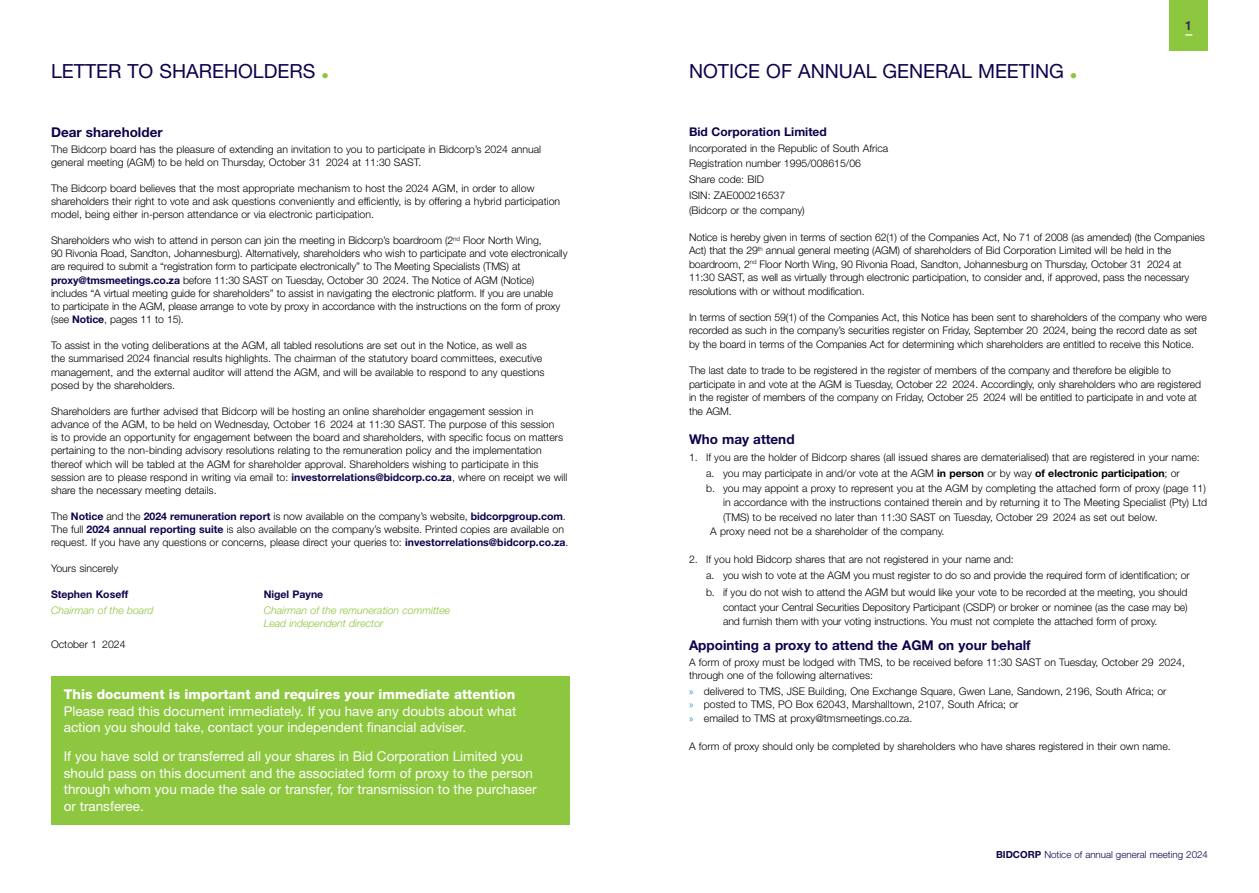
<style>
.page{position:relative;width:1259px;height:893px;background:#fff}
.page>*{position:absolute;margin:0;border:0;box-sizing:border-box;transform-origin:0 0}
.t1{font:19.5px "Helvetica Neue LT Std";color:#10014b}
.t2{font:13.5px/16.5px "Helvetica Neue LT Std";color:#fff}
.t3{font:700 13.5px "Helvetica Neue LT Std";color:#10014b}
.t4{font:800 13.5px "Helvetica Neue LT Std";color:#fff}
.t5{font:500 12.75px "Helvetica Neue LT Std";color:#2a225c}
.t6{font:700 12px "Helvetica Neue LT Std";color:#10014b}
.t7{font:300 10.5px/13.2px "Helvetica Neue LT Std";color:#000}
.t8{font:italic 300 10.5px/13.2px "Helvetica Neue LT Std";color:#8dc63f}
.t9{font:700 10.5px "Helvetica Neue LT Std";color:#10014b}
.t10{font:300 9.75px "Helvetica Neue LT Std";color:#10014b}
.s1{font-weight:700;color:#10014b}
.s2{font-weight:700}
.s3{font-family:"Myriad Pro";font-weight:400;color:#3698cc}
</style>
<div class="page">
<div style="left:51px;top:677px;width:519px;height:148px;background:#8dc63f"></div>
<div style="left:1169px;top:0;width:39px;height:51px;background:#8dc63f"></div>
<svg style="left:1185px;top:34px;width:7px;height:2px"></svg>
<h1 class="t1" style="left:51px;top:59px;width:279px">LETTER TO SHAREHOLDERS <sub>•</sub></h1>
<h1 class="t1" style="left:689px;top:59px;width:390px">NOTICE OF ANNUAL GENERAL MEETING <sub>•</sub></h1>
<p class="t5" style="left:1185px;top:18px;width:9px">1</p>
<p class="t3" style="left:51px;top:124px;width:113px">Dear shareholder</p>
<p class="t7" style="left:51px;top:142px;width:491px">The Bidcorp board has the pleasure of extending an invitation to you to participate in Bidcorp’s 2024 annual general meeting (AGM) to be held on Thursday, October 31 2024 at 11:30 SAST.</p>
<p class="t7" style="left:51px;top:181px;width:511px">The Bidcorp board believes that the most appropriate mechanism to host the 2024 AGM, in order to allow shareholders their right to vote and ask questions conveniently and efficiently, is by offering a hybrid participation model, being either in-person attendance or via electronic participation.</p>
<p class="t7" style="left:51px;top:233px;width:518px">Shareholders who wish to attend in person can join the meeting in Bidcorp’s boardroom (2<sup>nd</sup> Floor North Wing,<br>90 Rivonia Road, Sandton, Johannesburg). Alternatively, shareholders who wish to participate and vote electronically are required to submit a “registration form to participate electronically” to The Meeting Specialists (TMS) at <span class="s1">proxy@tmsmeetings.co.za</span> before 11:30 SAST on Tuesday, October 30 2024. The Notice of AGM (Notice) includes “A virtual meeting guide for shareholders” to assist in navigating the electronic platform. If you are unable<br>to participate in the AGM, please arrange to vote by proxy in accordance with the instructions on the form of proxy (see <span class="s1">Notice</span>, pages 11 to 15).</p>
<p class="t7" style="left:51px;top:339px;width:495px">To assist in the voting deliberations at the AGM, all tabled resolutions are set out in the Notice, as well as<br>the summarised 2024 financial results highlights. The chairman of the statutory board committees, executive management, and the external auditor will attend the AGM, and will be available to respond to any questions posed by the shareholders.</p>
<p class="t7" style="left:51px;top:404px;width:518px">Shareholders are further advised that Bidcorp will be hosting an online shareholder engagement session in advance of the AGM, to be held on Wednesday, October 16 2024 at 11:30 SAST. The purpose of this session<br>is to provide an opportunity for engagement between the board and shareholders, with specific focus on matters pertaining to the non-binding advisory resolutions relating to the remuneration policy and the implementation thereof which will be tabled at the AGM for shareholder approval. Shareholders wishing to participate in this session are to please respond in writing via email to: <span class="s1">investorrelations@bidcorp.co.za</span>, where on receipt we will share the necessary meeting details.</p>
<p class="t7" style="left:51px;top:509px;width:519px">The <span class="s1">Notice</span> and the <span class="s1">2024 remuneration report</span> is now available on the company’s website, <span class="s1">bidcorpgroup.com</span>.<br>The full <span class="s1">2024 annual reporting suite</span> is also available on the company’s website. Printed copies are available on request. If you have any questions or concerns, please direct your queries to: <span class="s1">investorrelations@bidcorp.co.za</span>.</p>
<p class="t7" style="left:51px;top:562px;width:69px">Yours sincerely</p>
<p class="t9" style="left:51px;top:588px;width:79px">Stephen Koseff</p>
<p class="t9" style="left:264px;top:588px;width:61px">Nigel Payne</p>
<p class="t8" style="left:51px;top:603px;width:104px">Chairman of the board</p>
<p class="t8" style="left:264px;top:603px;width:188px">Chairman of the remuneration committee<br>Lead independent director</p>
<p class="t7" style="left:51px;top:638px;width:76px">October 1 2024</p>
<p class="t4" style="left:64px;top:686px;width:453px">This document is important and requires your immediate attention</p>
<p class="t2" style="left:64px;top:702px;width:454px">Please read this document immediately. If you have any doubts about what action you should take, contact your independent financial adviser.</p>
<p class="t2" style="left:64px;top:748px;width:474px">If you have sold or transferred all your shares in Bid Corporation Limited you should pass on this document and the associated form of proxy to the person through whom you made the sale or transfer, for transmission to the purchaser or transferee.</p>
<p class="t6" style="left:689px;top:124px;width:139px">Bid Corporation Limited</p>
<p class="t7" style="left:689px;top:140px;width:201px;line-height:15.6px">Incorporated in the Republic of South Africa<br>Registration number 1995/008615/06<br>Share code: BID<br>ISIN: ZAE000216537<br>(Bidcorp or the company)</p>
<p class="t7" style="left:689px;top:230px;width:517px">Notice is hereby given in terms of section 62(1) of the Companies Act, No 71 of 2008 (as amended) (the Companies Act) that the 29<sup>th</sup> annual general meeting (AGM) of shareholders of Bid Corporation Limited will be held in the boardroom, 2<sup>nd</sup> Floor North Wing, 90 Rivonia Road, Sandton, Johannesburg on Thursday, October 31 2024 at 11:30 SAST, as well as virtually through electronic participation, to consider and, if approved, pass the necessary resolutions with or without modification.</p>
<p class="t7" style="left:689px;top:310px;width:519px">In terms of section 59(1) of the Companies Act, this Notice has been sent to shareholders of the company who were recorded as such in the company’s securities register on Friday, September 20 2024, being the record date as set by the board in terms of the Companies Act for determining which shareholders are entitled to receive this Notice.</p>
<p class="t7" style="left:689px;top:363px;width:513px">The last date to trade to be registered in the register of members of the company and therefore be eligible to participate in and vote at the AGM is Tuesday, October 22 2024. Accordingly, only shareholders who are registered in the register of members of the company on Friday, October 25 2024 will be entitled to participate in and vote at the AGM.</p>
<p class="t3" style="left:689px;top:431px;width:107px">Who may attend</p>
<p class="t7" style="left:689px;top:448px;width:512px;line-height:16.6px;text-align:center">1. If you are the holder of Bidcorp shares (all issued shares are dematerialised) that are registered in your name: a. you may participate in and/or vote at the AGM <span class="s2">in person</span> or by way <span class="s2">of electronic participation</span>; or</p>
<p class="t7" style="left:706px;top:481px;width:501px">b. you may appoint a proxy to represent you at the AGM by completing the attached form of proxy (page 11)</p>
<p class="t7" style="left:723px;top:496px;width:485px">in accordance with the instructions contained therein and by returning it to The Meeting Specialist (Pty) Ltd</p>
<p class="t7" style="left:723px;top:510px;width:436px">(TMS) to be received no later than 11:30 SAST on Tuesday, October 29 2024 as set out below.</p>
<p class="t7" style="left:710px;top:525px;width:236px">A proxy need not be a shareholder of the company.</p>
<p class="t7" style="left:706px;top:550px;width:485px;line-height:16.6px;text-indent:-17px">2. If you hold Bidcorp shares that are not registered in your name and:<br>a. you wish to vote at the AGM you must register to do so and provide the required form of identification; or b. if you do not wish to attend the AGM but would like your vote to be recorded at the meeting, you should</p>
<p class="t7" style="left:723px;top:599px;width:466px;line-height:14.5px">contact your Central Securities Depository Participant (CSDP) or broker or nominee (as the case may be) and furnish them with your voting instructions. You must not complete the attached form of proxy.</p>
<p class="t3" style="left:689px;top:637px;width:343px">Appointing a proxy to attend the AGM on your behalf</p>
<p class="t7" style="left:689px;top:655px;width:497px">A form of proxy must be lodged with TMS, to be received before 11:30 SAST on Tuesday, October 29 2024, through one of the following alternatives:</p>
<p class="t7" style="left:689px;top:684px;width:479px"><span class="s3">»</span> delivered to TMS, JSE Building, One Exchange Square, Gwen Lane, Sandown, 2196, South Africa; or <span class="s3">»</span> posted to TMS, PO Box 62043, Marshalltown, 2107, South Africa; or<br><span class="s3">»</span> emailed to TMS at proxy@tmsmeetings.co.za.</p>
<p class="t7" style="left:689px;top:739px;width:483px">A form of proxy should only be completed by shareholders who have shares registered in their own name.</p>
<p class="t10" style="left:996px;top:849px;width:213px"><span class="s2">BIDCORP</span> Notice of annual general meeting 2024</p>
</div>
